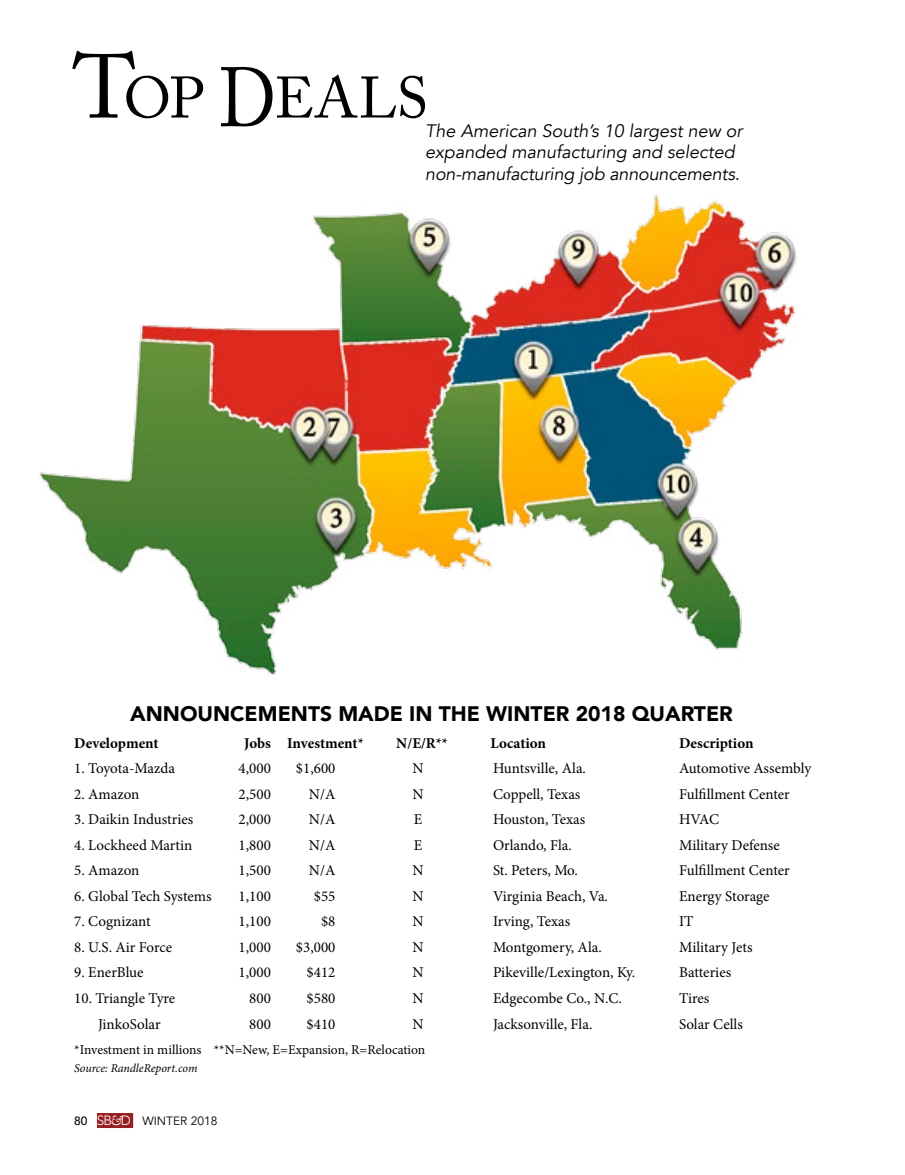
<style>
.page{position:relative;width:905px;height:1175px;background:#fff}
.page>*{position:absolute;margin:0;border:0;box-sizing:border-box;transform-origin:0 0}
.t1{font:57.75px "Adobe Caslon Pro";letter-spacing:-.005em;color:#000}
.t2{font:900 21px "Avenir";color:#000}
.t3{font:italic 18px/21.6px "Avenir";color:#000}
.t4{font:15px "Minion Pro";color:#000}
.t5{font:700 15px "Minion Pro";letter-spacing:-.005em;color:#000}
.t6{font:13.5px "Minion Pro";color:#000}
.t7{font:italic 12px "Minion Pro";letter-spacing:-.005em;color:#000}
.t8{font:12px "Avenir";color:#000}
.s1{font-size:89.55px}
.s2{font-size:83.25px}
.s3{font-weight:500}
.s4{font-weight:300;font-size:13.5px;color:#fff}
.s5{font-family:"Adobe Caslon Pro";font-style:italic;font-size:13.5px;color:#fff}
</style>
<div class="page">
<div style="left:97px;top:1113px;width:36px;height:15px;background:#981f21"></div>
<img style="left:39px;top:194px;width:758px;height:481px">
<p class="t1" style="left:73px;top:64px;width:356px"><span class="s1">T</span>OP <span class="s2">D</span>EALS</p>
<p class="t3" style="left:425px;top:120px;width:319px">The American South’s 10 largest new or expanded manufacturing and selected non-manufacturing job announcements.</p>
<p class="t2" style="left:130px;top:695px;width:604px">ANNOUNCEMENTS MADE IN THE WINTER 2018 QUARTER</p>
<p class="t5" style="left:74px;top:732px;width:86px">Development</p>
<p class="t5" style="left:244px;top:732px;width:121px">Jobs Investment*</p>
<p class="t5" style="left:396px;top:732px;width:53px">N/E/R**</p>
<p class="t5" style="left:490px;top:732px;width:57px">Location</p>
<p class="t5" style="left:679px;top:732px;width:76px">Description</p>
<p class="t4" style="left:74px;top:758px;width:102px">1. Toyota-Mazda</p>
<p class="t4" style="left:239px;top:758px;width:34px">4,000</p>
<p class="t4" style="left:296px;top:758px;width:41px">$1,600</p>
<p class="t4" style="left:412px;top:758px;width:13px">N</p>
<p class="t4" style="left:493px;top:758px;width:94px">Huntsville, Ala.</p>
<p class="t4" style="left:679px;top:758px;width:134px">Automotive Assembly</p>
<p class="t4" style="left:74px;top:784px;width:67px">2. Amazon</p>
<p class="t4" style="left:239px;top:784px;width:34px">2,500</p>
<p class="t4" style="left:309px;top:784px;width:28px">N/A</p>
<p class="t4" style="left:412px;top:784px;width:13px">N</p>
<p class="t4" style="left:493px;top:784px;width:89px">Coppell, Texas</p>
<p class="t4" style="left:679px;top:784px;width:112px">Fulfillment Center</p>
<p class="t4" style="left:74px;top:809px;width:121px">3. Daikin Industries</p>
<p class="t4" style="left:239px;top:809px;width:34px">2,000</p>
<p class="t4" style="left:309px;top:809px;width:28px">N/A</p>
<p class="t4" style="left:413px;top:809px;width:10px">E</p>
<p class="t4" style="left:493px;top:809px;width:94px">Houston, Texas</p>
<p class="t4" style="left:679px;top:809px;width:42px">HVAC</p>
<p class="t4" style="left:74px;top:835px;width:120px">4. Lockheed Martin</p>
<p class="t4" style="left:239px;top:835px;width:34px">1,800</p>
<p class="t4" style="left:309px;top:835px;width:28px">N/A</p>
<p class="t4" style="left:413px;top:835px;width:10px">E</p>
<p class="t4" style="left:493px;top:835px;width:80px">Orlando, Fla.</p>
<p class="t4" style="left:679px;top:835px;width:102px">Military Defense</p>
<p class="t4" style="left:74px;top:860px;width:67px">5. Amazon</p>
<p class="t4" style="left:239px;top:860px;width:34px">1,500</p>
<p class="t4" style="left:309px;top:860px;width:28px">N/A</p>
<p class="t4" style="left:412px;top:860px;width:13px">N</p>
<p class="t4" style="left:493px;top:860px;width:86px">St. Peters, Mo.</p>
<p class="t4" style="left:679px;top:860px;width:112px">Fulfillment Center</p>
<p class="t4" style="left:74px;top:886px;width:139px">6. Global Tech Systems</p>
<p class="t4" style="left:239px;top:886px;width:34px">1,100</p>
<p class="t4" style="left:314px;top:886px;width:23px">$55</p>
<p class="t4" style="left:412px;top:886px;width:13px">N</p>
<p class="t4" style="left:493px;top:886px;width:117px">Virginia Beach, Va.</p>
<p class="t4" style="left:679px;top:886px;width:92px">Energy Storage</p>
<p class="t4" style="left:74px;top:911px;width:78px">7. Cognizant</p>
<p class="t4" style="left:239px;top:911px;width:34px">1,100</p>
<p class="t4" style="left:321px;top:911px;width:16px">$8</p>
<p class="t4" style="left:412px;top:911px;width:13px">N</p>
<p class="t4" style="left:493px;top:911px;width:79px">Irving, Texas</p>
<p class="t4" style="left:679px;top:911px;width:16px">IT</p>
<p class="t4" style="left:74px;top:937px;width:99px">8. U.S. Air Force</p>
<p class="t4" style="left:239px;top:937px;width:34px">1,000</p>
<p class="t4" style="left:296px;top:937px;width:41px">$3,000</p>
<p class="t4" style="left:412px;top:937px;width:13px">N</p>
<p class="t4" style="left:493px;top:937px;width:110px">Montgomery, Ala.</p>
<p class="t4" style="left:679px;top:937px;width:75px">Military Jets</p>
<p class="t4" style="left:74px;top:962px;width:71px">9. EnerBlue</p>
<p class="t4" style="left:239px;top:962px;width:34px">1,000</p>
<p class="t4" style="left:306px;top:962px;width:30px">$412</p>
<p class="t4" style="left:412px;top:962px;width:13px">N</p>
<p class="t4" style="left:493px;top:962px;width:144px">Pikeville/Lexington, Ky.</p>
<p class="t4" style="left:679px;top:962px;width:54px">Batteries</p>
<p class="t4" style="left:74px;top:988px;width:103px">10. Triangle Tyre</p>
<p class="t4" style="left:249px;top:988px;width:23px">800</p>
<p class="t4" style="left:306px;top:988px;width:30px">$580</p>
<p class="t4" style="left:412px;top:988px;width:13px">N</p>
<p class="t4" style="left:493px;top:988px;width:130px">Edgecombe Co., N.C.</p>
<p class="t4" style="left:679px;top:988px;width:32px">Tires</p>
<p class="t4" style="left:98px;top:1013px;width:64px">JinkoSolar</p>
<p class="t4" style="left:249px;top:1013px;width:23px">800</p>
<p class="t4" style="left:306px;top:1013px;width:30px">$410</p>
<p class="t4" style="left:412px;top:1013px;width:13px">N</p>
<p class="t4" style="left:493px;top:1013px;width:101px">Jacksonville, Fla.</p>
<p class="t4" style="left:679px;top:1013px;width:65px">Solar Cells</p>
<p class="t6" style="left:74px;top:1040px;width:352px">*Investment in millions **N=New, E=Expansion, R=Relocation</p>
<p class="t7" style="left:74px;top:1059px;width:125px">Source: RandleReport.com</p>
<p class="t8" style="left:74px;top:1113px;width:145px"><span class="s3">80</span> <span class="s4">SB</span><span class="s5">&amp;</span><span class="s4">D</span> WINTER 2018</p>
</div>
